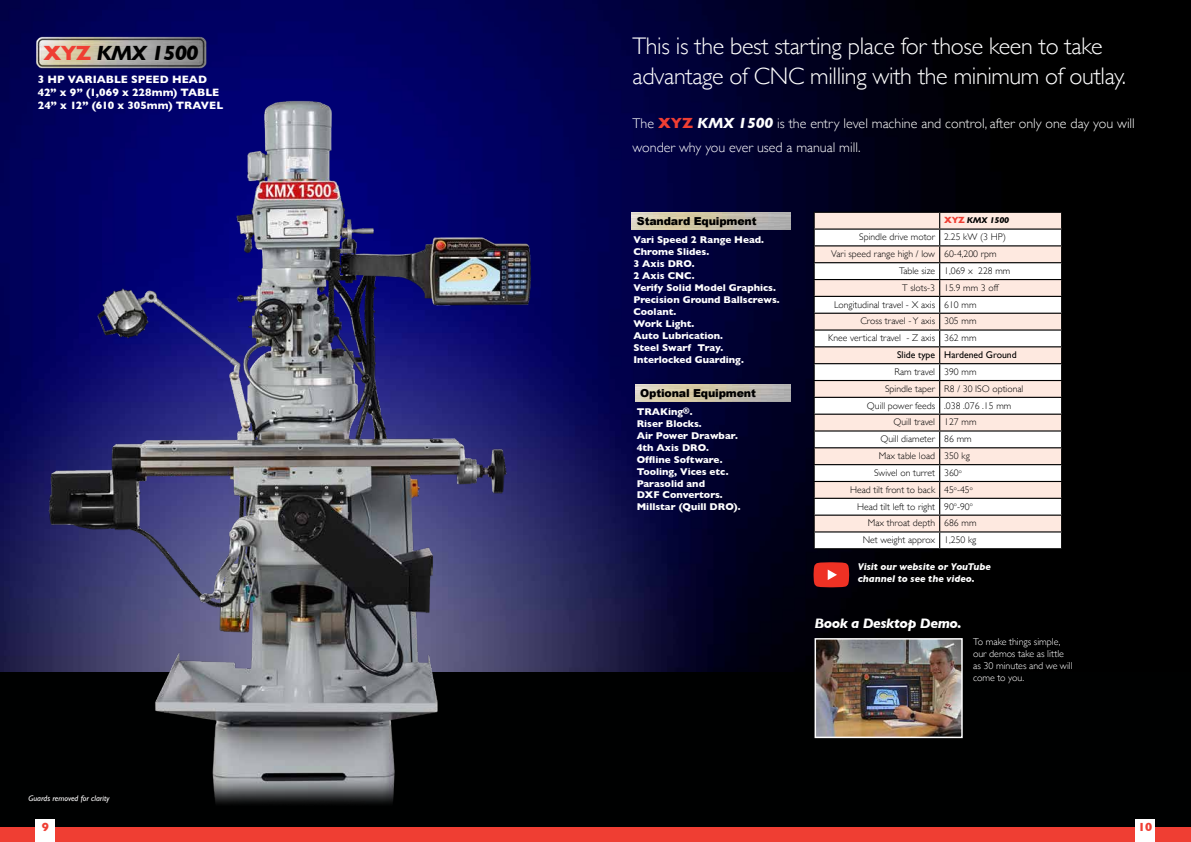
<style>
.page{position:relative;width:1191px;height:842px;background:#000101}
.page>*{position:absolute;margin:0;border:0;box-sizing:border-box;transform-origin:0 0}
.t1{font:300 24px/30px "Gill Sans";letter-spacing:-.015em;color:#fff}
.t2{font:italic 700 21px "Gill Sans";letter-spacing:-.035em;color:#000}
.t3{font:300 14px/24px "Gill Sans";color:#fff}
.t4{font:italic 700 14px "Gill Sans";letter-spacing:-.025em;color:#fff}
.t5{font:700 12px "Gill Sans";color:#ef3e33}
.t6{font:900 11px "Arial";letter-spacing:-.015em;color:#000}
.t7{font:700 10.9px/13.1px "Gill Sans";color:#fff}
.t8{font:700 10px/12px "Gill Sans";color:#fff}
.t9{font:300 10px/12px "Gill Sans";letter-spacing:-.005em;color:#fff}
.t10{font:italic 700 10px/12px "Gill Sans";letter-spacing:-.005em;color:#fff}
.t11{font:300 9.7px "Gill Sans";color:#000}
.t12{font:9.7px "Gill Sans";color:#000}
.t13{font:italic 700 8.6px "Gill Sans";letter-spacing:-.015em;color:#000}
.t14{font:italic 8.1px "Gill Sans";color:#fff}
.s1{font-style:normal;color:#ef3e33}
.s2{font-weight:700;font-size:15px;color:#ef3e33}
.s3{font-weight:700;font-style:italic;font-size:15px}
.s4{font-style:normal;font-size:9.1px;color:#ef3e33}
</style>
<div class="page">
<img style="left:0;top:0;width:963px;height:672px">
<img style="left:631px;top:213px;width:160px;height:17px">
<img style="left:636px;top:385px;width:155px;height:17px">
<img style="left:43px;top:97px;width:528px;height:707px">
<div style="left:814px;top:213px;width:247px;height:15px;background:#fee9e0"></div>
<svg style="left:814px;top:230px;width:247px;height:318px;background:#f5ece8"></svg>
<hr style="left:813px;top:212px;width:126px;height:1px;background:#000">
<hr style="left:813px;top:228px;width:126px;height:2px;background:#000">
<hr style="left:813px;top:245px;width:126px;height:1px;background:#000">
<hr style="left:813px;top:262px;width:126px;height:1px;background:#000">
<hr style="left:813px;top:279px;width:126px;height:1px;background:#000">
<hr style="left:813px;top:296px;width:126px;height:1px;background:#000">
<hr style="left:813px;top:313px;width:126px;height:1px;background:#000">
<hr style="left:813px;top:329px;width:126px;height:2px;background:#000">
<hr style="left:813px;top:346px;width:126px;height:1px;background:#000">
<hr style="left:813px;top:363px;width:126px;height:1px;background:#000">
<hr style="left:813px;top:380px;width:126px;height:1px;background:#000">
<hr style="left:813px;top:397px;width:126px;height:1px;background:#000">
<hr style="left:813px;top:414px;width:126px;height:1px;background:#000">
<hr style="left:813px;top:430px;width:126px;height:2px;background:#000">
<hr style="left:813px;top:447px;width:126px;height:1px;background:#000">
<hr style="left:813px;top:464px;width:126px;height:1px;background:#000">
<hr style="left:813px;top:481px;width:126px;height:1px;background:#000">
<hr style="left:813px;top:498px;width:126px;height:1px;background:#000">
<hr style="left:813px;top:515px;width:126px;height:1px;background:#000">
<hr style="left:813px;top:531px;width:126px;height:1px;background:#000">
<svg style="left:813px;top:213px;width:1px;height:335px"></svg>
<hr style="left:813px;top:548px;width:126px;height:1px;background:#000">
<hr style="left:939px;top:212px;width:123px;height:1px;background:#000">
<hr style="left:939px;top:228px;width:123px;height:2px;background:#000">
<hr style="left:939px;top:245px;width:123px;height:1px;background:#000">
<hr style="left:939px;top:262px;width:123px;height:1px;background:#000">
<hr style="left:939px;top:279px;width:123px;height:1px;background:#000">
<hr style="left:939px;top:296px;width:123px;height:1px;background:#000">
<hr style="left:939px;top:313px;width:123px;height:1px;background:#000">
<hr style="left:939px;top:329px;width:123px;height:2px;background:#000">
<hr style="left:939px;top:346px;width:123px;height:1px;background:#000">
<hr style="left:939px;top:363px;width:123px;height:1px;background:#000">
<hr style="left:939px;top:380px;width:123px;height:1px;background:#000">
<hr style="left:939px;top:397px;width:123px;height:1px;background:#000">
<hr style="left:939px;top:414px;width:123px;height:1px;background:#000">
<hr style="left:939px;top:430px;width:123px;height:2px;background:#000">
<hr style="left:939px;top:447px;width:123px;height:1px;background:#000">
<hr style="left:939px;top:464px;width:123px;height:1px;background:#000">
<hr style="left:939px;top:481px;width:123px;height:1px;background:#000">
<hr style="left:939px;top:498px;width:123px;height:1px;background:#000">
<hr style="left:939px;top:515px;width:123px;height:1px;background:#000">
<hr style="left:939px;top:531px;width:123px;height:1px;background:#000">
<svg style="left:939px;top:213px;width:1px;height:335px"></svg>
<svg style="left:1061px;top:213px;width:1px;height:335px"></svg>
<hr style="left:939px;top:548px;width:123px;height:1px;background:#000">
<img style="left:36px;top:35px;width:172px;height:34px">
<img style="left:816px;top:640px;width:27px;height:96px">
<img style="left:843px;top:640px;width:117px;height:96px">
<div style="left:814px;top:638px;width:148px;height:100px;border:1px solid #fff"></div>
<div style="left:0;top:828px;width:1191px;height:14px;background:#ef3e33"></div>
<div style="left:36px;top:819px;width:19px;height:23px;background:#fff"></div>
<div style="left:1135px;top:819px;width:20px;height:23px;background:#fff"></div>
<svg style="left:813px;top:562px;width:36px;height:25px"></svg>
<h2 class="t2" style="left:43px;top:40px;width:156px"><span class="s1">XYZ</span> KMX 1500</h2>
<p class="t7" style="left:38px;top:72px;width:187px">3 HP VARIABLE SPEED HEAD<br>42” x 9” (1,069 x 228mm) TABLE<br>24” x 12” (610 x 305mm) TRAVEL</p>
<p class="t14" style="left:29px;top:793px;width:82px">Guards removed for clarity</p>
<h1 class="t1" style="left:632px;top:30px;width:495px">This is the best starting place for those keen to take advantage of CNC milling with the minimum of outlay.</h1>
<h3 class="t3" style="left:632px;top:110px;width:504px">The <span class="s2">XYZ</span> <span class="s3">KMX 1500</span> is the entry level machine and control, after only one day you will wonder why you ever used a manual mill.</h3>
<p class="t6" style="left:637px;top:213px;width:121px">Standard Equipment</p>
<p class="t8" style="left:633px;top:233px;width:148px">Vari Speed 2 Range Head.<br>Chrome Slides.<br>3 Axis DRO.<br>2 Axis CNC.<br>Verify Solid Model Graphics.<br>Precision Ground Ballscrews.<br>Coolant.<br>Work Light.<br>Auto Lubrication.<br>Steel Swarf Tray.<br>Interlocked Guarding.</p>
<p class="t6" style="left:640px;top:385px;width:117px">Optional Equipment</p>
<p class="t8" style="left:636px;top:405px;width:103px">TRAKing<sup>®</sup>.<br>Riser Blocks.<br>Air Power Drawbar.<br>4th Axis DRO.<br>Offline Software.<br>Tooling, Vices etc.<br>Parasolid and</p>
<p class="t8" style="left:636px;top:488px;width:105px">DXF Convertors.<br>Millstar (Quill DRO).</p>
<p class="t13" style="left:944px;top:215px;width:67px"><span class="s4">XYZ</span> KMX 1500</p>
<p class="t11" style="left:859px;top:229px;width:148px">Spindle drive motor 2.25 kW (3 HP)</p>
<p class="t11" style="left:831px;top:246px;width:167px">Vari speed range high / low 60-4,200 rpm</p>
<p class="t11" style="left:899px;top:263px;width:113px">Table size 1,069 x 228 mm</p>
<p class="t11" style="left:902px;top:280px;width:98px">T slots-3 15.9 mm 3 off</p>
<p class="t11" style="left:834px;top:297px;width:144px">Longitudinal travel - X axis 610 mm</p>
<p class="t11" style="left:860px;top:314px;width:118px">Cross travel - Y axis 305 mm</p>
<p class="t11" style="left:828px;top:330px;width:150px">Knee vertical travel - Z axis 362 mm</p>
<p class="t12" style="left:897px;top:349px;width:121px">Slide type Hardened Ground</p>
<p class="t11" style="left:894px;top:364px;width:83px">Ram travel 390 mm</p>
<p class="t11" style="left:885px;top:381px;width:140px">Spindle taper R8 / 30 ISO optional</p>
<p class="t11" style="left:867px;top:398px;width:146px">Quill power feeds .038 .076 .15 mm</p>
<p class="t11" style="left:893px;top:415px;width:85px">Quill travel 127 mm</p>
<p class="t11" style="left:880px;top:431px;width:93px">Quill diameter 86 mm</p>
<p class="t11" style="left:879px;top:448px;width:92px">Max table load 350 kg</p>
<p class="t11" style="left:874px;top:465px;width:89px">Swivel on turret 360<sup>o</sup></p>
<p class="t11" style="left:850px;top:482px;width:124px">Head tilt front to back 45<sup>o</sup>-45<sup>o</sup></p>
<p class="t11" style="left:857px;top:499px;width:117px">Head tilt left to right 90<sup>o</sup>-90<sup>o</sup></p>
<p class="t11" style="left:868px;top:516px;width:110px">Max throat depth 686 mm</p>
<p class="t11" style="left:862px;top:532px;width:115px">Net weight approx 1,250 kg</p>
<p class="t10" style="left:857px;top:561px;width:135px">Visit our website or YouTube channel to see the video.</p>
<h3 class="t4" style="left:814px;top:615px;width:149px">Book a Desktop Demo.</h3>
<p class="t9" style="left:973px;top:635px;width:101px">To make things simple, our demos take as little as 30 minutes and we will come to you.</p>
<p class="t5" style="left:42px;top:817px;width:9px">9</p>
<p class="t5" style="left:1138px;top:817px;width:16px">10</p>
</div>
